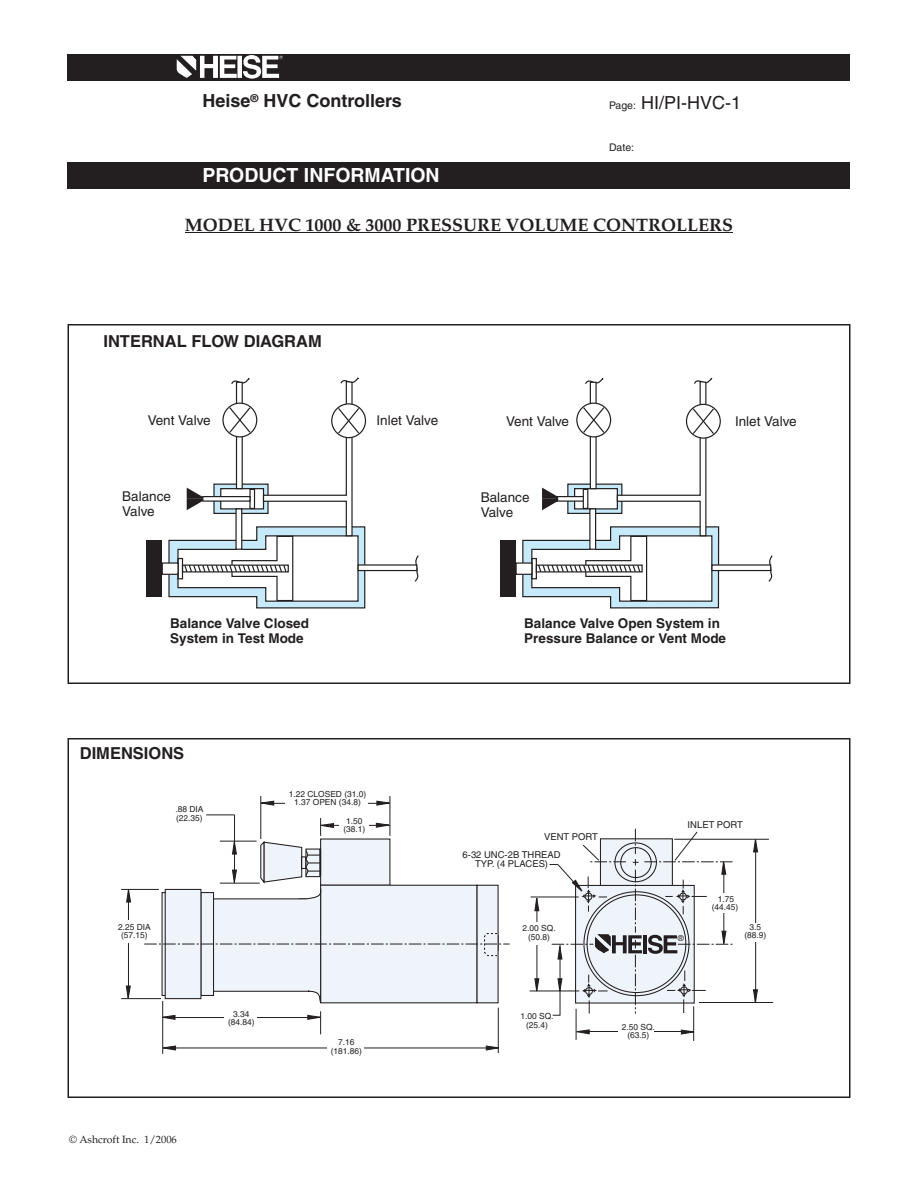
<style>
.page{position:relative;width:918px;height:1188px;background:#fff}
.page>*{position:absolute;margin:0;border:0;box-sizing:border-box;transform-origin:0 0}
.t1{font:700 19.5px "Helvetica";color:#fff}
.t2{font:700 18px "Palatino";color:#231f20}
.t3{font:700 18px "Helvetica";color:#231f20}
.t4{font:18px "Helvetica";color:#231f20}
.t5{font:700 16.5px "Helvetica";color:#231f20}
.t6{font:700 13.5px/15px "Helvetica";color:#231f20}
.t7{font:13.5px/15px "Helvetica";color:#231f20}
.t8{font:10.5px "Palatino";color:#231f20}
.t9{font:10.5px "Helvetica";color:#231f20}
.t10{font:9.45px/9.4px "Helvetica";color:#231f20;text-align:center}
.t11{font:8.4px/8.4px "Helvetica";color:#231f20;text-align:center}
.t12{font:8.1px "Helvetica";color:#231f20}
.s1{font-size:10.5px}
</style>
<div class="page">
<div style="left:68px;top:54px;width:782px;height:27px;background:#231f20"></div>
<div style="left:68px;top:162px;width:782px;height:27px;background:#231f20"></div>
<svg style="left:177px;top:55px;width:106px;height:24px"></svg>
<hr style="left:185px;top:232px;width:548px;height:1px;background:#231f20">
<svg style="left:413px;top:555px;width:6px;height:27px"></svg>
<div style="left:147px;top:541px;width:15px;height:56px;background:#231f20"></div>
<div style="left:162px;top:562px;width:17px;height:13px;border:1px solid #231f20"></div>
<div style="left:358px;top:565px;width:59px;height:6px;background:#fff"></div>
<div style="left:358px;top:564px;width:59px;height:7px;border:1px solid #231f20"></div>
<svg style="left:168px;top:377px;width:198px;height:231px"></svg>
<svg style="left:767px;top:555px;width:6px;height:27px"></svg>
<div style="left:500px;top:541px;width:16px;height:56px;background:#231f20"></div>
<div style="left:516px;top:562px;width:16px;height:13px;border:1px solid #231f20"></div>
<div style="left:712px;top:565px;width:59px;height:6px;background:#fff"></div>
<div style="left:711px;top:564px;width:60px;height:7px;border:1px solid #231f20"></div>
<div style="left:686px;top:404px;width:35px;height:35px;border:1px solid #231f20;border-radius:50%"></div>
<svg style="left:522px;top:378px;width:198px;height:230px"></svg>
<div style="left:68px;top:324px;width:782px;height:360px;border:2px solid #231f20"></div>
<hr style="left:755px;top:840px;width:1px;height:162px;background:#231f20">
<div style="left:743px;top:923px;width:25px;height:19px;background:#fff"></div>
<hr style="left:537px;top:898px;width:1px;height:91px;background:#231f20">
<div style="left:520px;top:922px;width:36px;height:22px;background:#fff"></div>
<hr style="left:577px;top:1031px;width:115px;height:1px;background:#231f20">
<div style="left:619px;top:1022px;width:35px;height:20px;background:#fff"></div>
<hr style="left:530px;top:991px;width:49px;height:1px;background:#231f20">
<hr style="left:531px;top:897px;width:48px;height:1px;background:#231f20">
<hr style="left:699px;top:1002px;width:74px;height:1px;background:#231f20">
<hr style="left:674px;top:839px;width:95px;height:1px;background:#231f20">
<hr style="left:693px;top:1006px;width:1px;height:35px;background:#231f20">
<hr style="left:576px;top:1009px;width:1px;height:31px;background:#231f20">
<svg style="left:576px;top:1029px;width:14px;height:6px"></svg>
<svg style="left:680px;top:1029px;width:15px;height:6px"></svg>
<svg style="left:752px;top:838px;width:7px;height:15px"></svg>
<svg style="left:753px;top:989px;width:5px;height:13px"></svg>
<svg style="left:534px;top:978px;width:6px;height:14px"></svg>
<svg style="left:534px;top:897px;width:6px;height:15px"></svg>
<svg style="left:550px;top:829px;width:184px;height:187px"></svg>
<hr style="left:261px;top:803px;width:129px;height:1px;background:#231f20">
<div style="left:285px;top:788px;width:83px;height:21px;background:#fff"></div>
<hr style="left:162px;top:1001px;width:1px;height:53px;background:#231f20">
<hr style="left:498px;top:1008px;width:1px;height:45px;background:#231f20">
<hr style="left:163px;top:1048px;width:335px;height:1px;background:#231f20">
<svg style="left:162px;top:1045px;width:15px;height:6px"></svg>
<svg style="left:485px;top:1045px;width:14px;height:6px"></svg>
<hr style="left:121px;top:998px;width:40px;height:1px;background:#231f20">
<hr style="left:121px;top:889px;width:38px;height:1px;background:#231f20">
<hr style="left:128px;top:890px;width:1px;height:108px;background:#231f20">
<svg style="left:125px;top:985px;width:7px;height:15px"></svg>
<svg style="left:125px;top:888px;width:7px;height:15px"></svg>
<hr style="left:261px;top:796px;width:1px;height:43px;background:#231f20">
<hr style="left:390px;top:796px;width:1px;height:40px;background:#231f20">
<svg style="left:260px;top:800px;width:15px;height:6px"></svg>
<svg style="left:376px;top:800px;width:15px;height:6px"></svg>
<div style="left:327px;top:1035px;width:37px;height:23px;background:#fff"></div>
<div style="left:116px;top:920px;width:29px;height:23px;background:#fff"></div>
<svg style="left:144px;top:815px;width:366px;height:219px"></svg>
<div style="left:68px;top:738px;width:782px;height:360px;border:2px solid #231f20"></div>
<h2 class="t3" style="left:202px;top:94px;width:201px">Heise<sup>®</sup> HVC Controllers</h2>
<h2 class="t4" style="left:609px;top:96px;width:134px"><span class="s1">Page:</span> HI/PI-HVC-1</h2>
<p class="t9" style="left:609px;top:143px;width:27px">Date:</p>
<h1 class="t1" style="left:202px;top:168px;width:239px">PRODUCT INFORMATION</h1>
<h2 class="t2" style="left:185px;top:218px;width:550px">MODEL HVC 1000 &amp; 3000 PRESSURE VOLUME CONTROLLERS</h2>
<h3 class="t5" style="left:104px;top:335px;width:220px">INTERNAL FLOW DIAGRAM</h3>
<h3 class="t7" style="left:148px;top:414px;width:64px">Vent Valve</h3>
<h3 class="t7" style="left:377px;top:414px;width:63px">Inlet Valve</h3>
<h3 class="t7" style="left:506px;top:415px;width:64px">Vent Valve</h3>
<h3 class="t7" style="left:735px;top:415px;width:63px">Inlet Valve</h3>
<h3 class="t7" style="left:122px;top:490px;width:50px">Balance<br>Valve</h3>
<h3 class="t7" style="left:481px;top:491px;width:50px">Balance<br>Valve</h3>
<h3 class="t6" style="left:170px;top:617px;width:140px">Balance Valve Closed<br>System in Test Mode</h3>
<h3 class="t6" style="left:524px;top:617px;width:203px">Balance Valve Open System in<br>Pressure Balance or Vent Mode</h3>
<h3 class="t5" style="left:80px;top:747px;width:106px">DIMENSIONS</h3>
<p class="t11" style="left:175px;top:806px;width:30px;text-align:left">.88 DIA (22.35)</p>
<p class="t11" style="left:289px;top:790px;width:79px">1.22 CLOSED (31.0)<br>1.37 OPEN (34.8)</p>
<p class="t11" style="left:343px;top:817px;width:23px">1.50 (38.1)</p>
<p class="t11" style="left:118px;top:924px;width:34px">2.25 DIA (57.15)</p>
<p class="t8" style="left:69px;top:1136px;width:109px">© Ashcroft Inc. 1/2006</p>
<p class="t11" style="left:228px;top:1011px;width:28px">3.34 (84.84)</p>
<p class="t11" style="left:331px;top:1039px;width:33px">7.16 (181.86)</p>
<p class="t10" style="left:544px;top:833px;width:55px">VENT PORT</p>
<p class="t10" style="left:463px;top:850px;width:100px">6-32 UNC-2B THREAD<br>TYP. (4 PLACES)</p>
<p class="t11" style="left:523px;top:925px;width:35px">2.00 SQ. (50.8)</p>
<p class="t10" style="left:688px;top:821px;width:57px">INLET PORT</p>
<p class="t12" style="left:678px;top:935px;width:7px">®</p>
<p class="t11" style="left:712px;top:895px;width:28px">1.75 (44.45)</p>
<p class="t11" style="left:744px;top:924px;width:23px">3.5 (88.9)</p>
<p class="t11" style="left:520px;top:1013px;width:35px">1.00 SQ. (25.4)</p>
<p class="t11" style="left:622px;top:1023px;width:35px">2.50 SQ. (63.5)</p>
</div>
